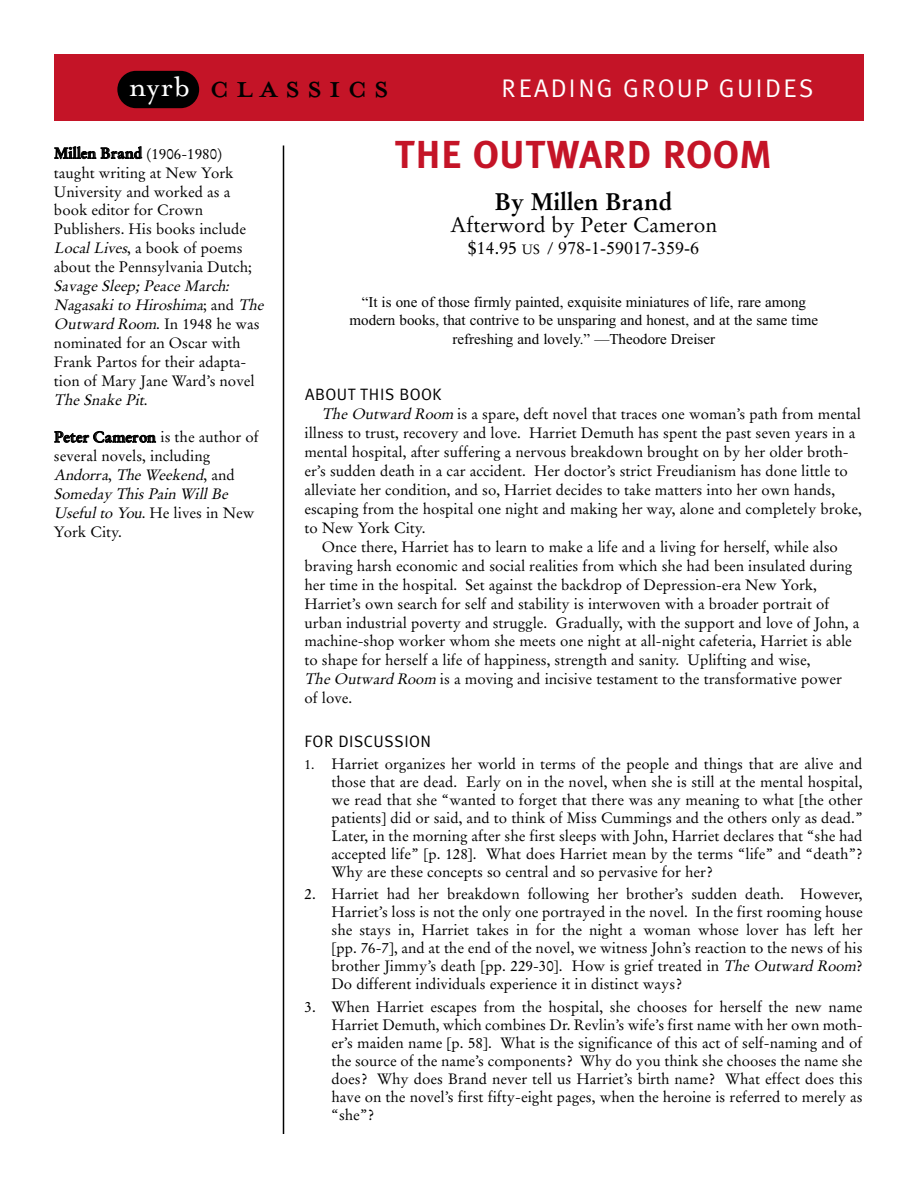
<style>
.page{position:relative;width:918px;height:1188px;background:#fff}
.page>*{position:absolute;margin:0;border:0;box-sizing:border-box;transform-origin:0 0}
.t1{font:44.7px "Mrs Eaves Petite Caps";letter-spacing:.14em;color:#000}
.t2{font:700 39px "Meta Plus";letter-spacing:.01em;color:#c41427}
.t3{font:25.5px "Meta Plus Normal";letter-spacing:.09em;color:#fff}
.t4{font:700 24px "Stempel Garamond";color:#000}
.t5{font:21px "Stempel Garamond";color:#000}
.t6{font:18px "Times New Roman";color:#000}
.t7{font:16.5px "Meta Plus Normal";letter-spacing:.025em;color:#000}
.t8{font:15px/18px "Stempel Garamond";color:#000;text-align:justify}
.t9{font:15px/18.9px "Times New Roman";color:#000;text-align:center}
.s1{font-family:"Mrs Eaves Roman";font-size:32.25px;color:#fff}
.s2{font-family:"Stempel Garamond"}
.s3{font-family:"Stempel Garamond";font-size:13.5px}
.s4{font-family:"Stempel Garamond";font-size:16.5px}
.s5{font-weight:700}
.s6{font-style:italic}
.s7{font-size:13.5px}
</style>
<div class="page">
<div style="left:54px;top:54px;width:810px;height:66px;background:#c41427"></div>
<div style="left:117px;top:71px;width:82px;height:37px;background:#000;border-radius:19px"></div>
<hr style="left:283px;top:146px;width:1px;height:988px;background:#000">
<h1 class="t1" style="left:129px;top:56px;width:262px"><span class="s1">nyrb</span> classics</h1>
<h3 class="t3" style="left:502px;top:74px;width:313px">READING GROUP GUIDES</h3>
<h2 class="t2" style="left:395px;top:132px;width:379px">THE OUTWARD ROOM</h2>
<h3 class="t4" style="left:495px;top:191px;width:179px">By Millen Brand</h3>
<h3 class="t5" style="left:450px;top:215px;width:269px">Afterword by Peter Cameron</h3>
<p class="t6" style="left:468px;top:238px;width:233px"><span class="s2">$14.95</span> <span class="s3">US</span> <span class="s4">/</span> 978-1-59017-359-6</p>
<p class="t9" style="left:350px;top:292px;width:470px">“It is one of those firmly painted, exquisite miniatures of life, rare among modern books, that contrive to be unsparing and honest, and at the same time refreshing and lovely.” —Theodore Dreiser</p>
<p class="t8" style="left:54px;top:145px;width:199px;line-height:18.9px;text-align:left"><span class="s5">Millen Brand</span> (1906-1980) taught writing at New York<br>University and worked as a book editor for Crown<br>Publishers. His books include<br><span class="s6">LocalLives</span>, a b o o k o f p o e m s about the Pennsylvania Dutch;</p>
<p class="t8" style="left:54px;top:278px;width:214px;line-height:18.9px;text-align:left"><span class="s6">Savage Sleep ; Peace March:<br>Nagasakito Hiroshima</span>; a n d <span class="s6">The<br>Outward Room</span>. I n 1 9 4 8 h e w a s nominated for an Oscar with<br>Frank Partos for their adapta&shy;tion of Mary Jane Ward’s novel<br><span class="s6">The Snake Pit</span>.</p>
<p class="t8" style="left:54px;top:429px;width:206px;line-height:18.9px;text-align:left"><span class="s5">Peter Cameron</span> is the author of several novels, including<br><span class="s6">Andorra</span>, <span class="s6">TheWeekend</span>, a n d<br><span class="s6">Someday ThisPain WillBe<br>Usefulto You</span>. He lives in New<br>York City.</p>
<p class="t7" style="left:305px;top:385px;width:138px">ABOUT THIS BOOK</p>
<p class="t8" style="left:322px;top:407px;width:541px"><span class="s6">The Outward Room</span>is a spare, deft novel that traces one woman’s path from mental</p>
<p class="t8" style="left:305px;top:426px;width:552px">illness to trust, recovery and love. Harriet Demuth has spent the past seven years in a</p>
<p class="t8" style="left:305px;top:445px;width:546px">mental hospital, after suffering a nervous breakdown brought on by her older broth-</p>
<p class="t8" style="left:305px;top:463px;width:545px">er’s sudden death in a car accident. Her doctor’s strict Freudianism has done little to</p>
<p class="t8" style="left:305px;top:482px;width:532px">alleviate her condition, and so, Harriet decides to take matters into her own hands,</p>
<p class="t8" style="left:305px;top:501px;width:559px">escaping from the hospital one night and making her way, alone and completely broke,</p>
<p class="t8" style="left:305px;top:520px;width:123px">to New York City.</p>
<p class="t8" style="left:322px;top:539px;width:517px">Once there, Harriet has to learn to make a life and a living for herself, while also</p>
<p class="t8" style="left:305px;top:558px;width:549px">braving harsh economic and social realities from which she had been insulated during</p>
<p class="t8" style="left:305px;top:577px;width:514px">her time in the hospital. Set against the backdrop of Depression-era New York,</p>
<p class="t8" style="left:305px;top:596px;width:527px">Harriet’s own search for self and stability is interwoven with a broader portrait of</p>
<p class="t8" style="left:305px;top:615px;width:556px">urban industrial poverty and struggle. Gradually, with the support and love of John, a</p>
<p class="t8" style="left:305px;top:634px;width:549px">machine-shop worker whom she meets one night at all-night cafeteria, Harriet is able</p>
<p class="t8" style="left:305px;top:653px;width:507px">to shape for herself a life of happiness, strength and sanity. Uplifting and wise,</p>
<p class="t8" style="left:304px;top:671px;width:539px"><span class="s6">The OutwardRoom</span>is a moving and incisive testament to the transformative power</p>
<p class="t8" style="left:304px;top:690px;width:49px">of love.</p>
<p class="t7" style="left:304px;top:731px;width:128px">FOR DISCUSSION</p>
<p class="t8" style="left:332px;top:756px;width:533px;text-indent:-27px"><span class="s7">1.</span> Harriet organizes her world in terms of the people and things that are alive and those that are dead. Early on in the novel, when she is still at the mental hospital, we read that she “wanted to forget that there was any meaning to what [the other patients] did or said, and to think of Miss Cummings and the others only as dead.” Later, in the morning after she first sleeps with John, Harriet declares that “she had accepted life” [p. 128]. What does Harriet mean by the terms “life” and “death”?<br>Why are these concepts so central and so pervasive for her?</p>
<p class="t8" style="left:332px;top:887px;width:533px;text-indent:-27px">2. Harriet had her breakdown following her brother’s sudden death. However, Harriet’s loss is not the only one portrayed in the novel. In the first rooming house she stays in, Harriet takes in for the night a woman whose lover has left her [pp. 76-7], and at the end of the novel, we witness John’s reaction to the news of his brother Jimmy’s death [pp. 229-30]. How is grief treated in <span class="s6">The Outward Room</span>?<br>Do different individuals experience it in distinct ways?</p>
<p class="t8" style="left:332px;top:999px;width:533px;text-indent:-27px">3. When Harriet escapes from the hospital, she chooses for herself the new name Harriet Demuth, which combines Dr. Revlin’s wife’s first name with her own moth&shy;er’s maiden name [p. 58]. What is the significance of this act of self-naming and of the source of the name’s components? Why do you think she chooses the name she does? Why does Brand never tell us Harriet’s birth name? What effect does this have on the novel’s first fifty-eight pages, when the heroine is referred to merely as “she”?</p>
</div>
